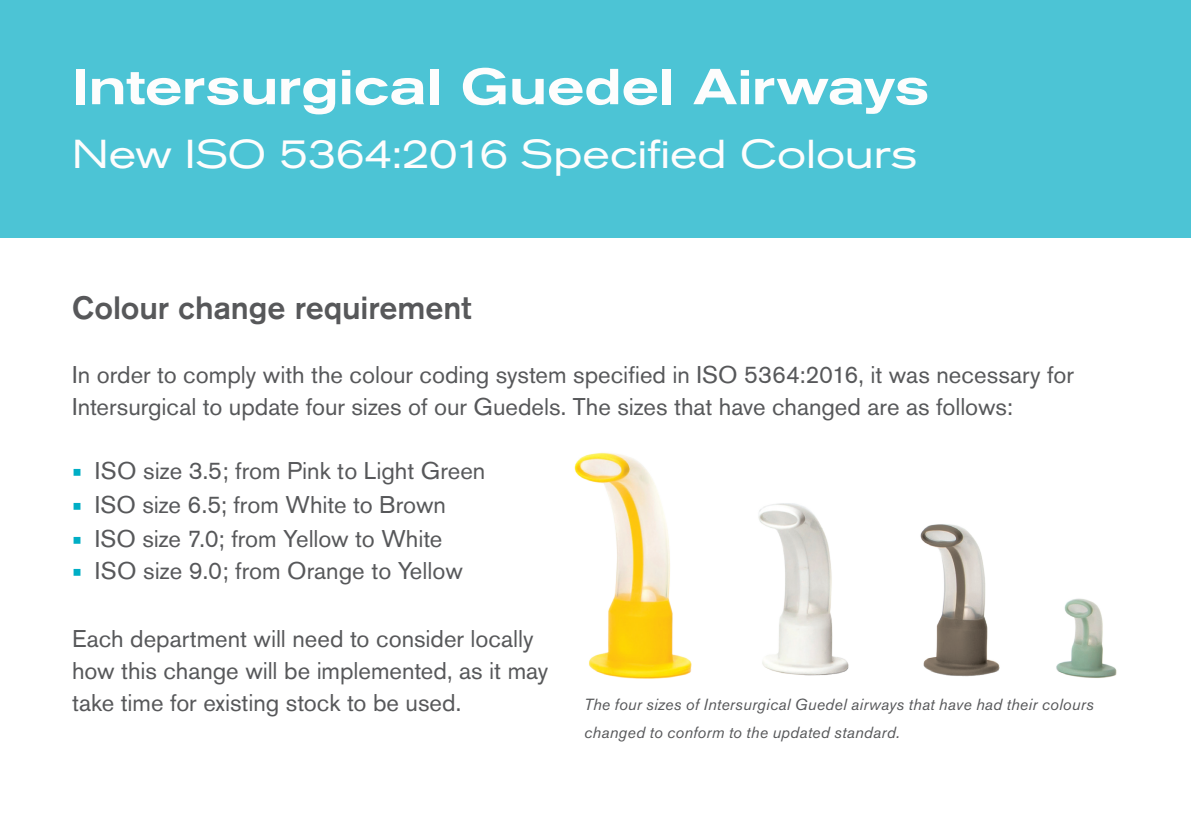
<style>
.page{position:relative;width:1191px;height:840px;background:#fff}
.page>*{position:absolute;margin:0;border:0;box-sizing:border-box;transform-origin:0 0}
.t1{font:500 expanded 50px "Akzidenz Grotesk Pro";letter-spacing:-.005em;color:#fdfdfd}
.t2{font:expanded 40px "Akzidenz Grotesk Pro";letter-spacing:-.005em;color:#fdfdfd}
.t3{font:500 32px "Akzidenz Grotesk Pro";color:#57585a}
.t4{font:24px/32px "Akzidenz Grotesk Pro";color:#57585a}
.t5{font:italic 16px/28px "Akzidenz Grotesk Pro";letter-spacing:.015em;color:#57585a}
.s1{font-size:30px;color:#00aec5}
</style>
<div class="page">
<div style="left:0;top:0;width:1191px;height:237px;background:#4cc4d5"></div>
<img style="left:574px;top:452px;width:118px;height:227px">
<img style="left:758px;top:503px;width:91px;height:173px">
<img style="left:920px;top:524px;width:80px;height:153px">
<img style="left:1056px;top:598px;width:61px;height:80px">
<p class="t1" style="left:72px;top:54px;width:858px">Intersurgical Guedel Airways</p>
<p class="t2" style="left:72px;top:128px;width:847px">New ISO 5364:2016 Specified Colours</p>
<p class="t3" style="left:72px;top:287px;width:401px">Colour change requirement</p>
<p class="t4" style="left:72px;top:358px;width:1003px">In order to comply with the colour coding system specified in ISO 5364:2016, it was necessary for<br>Intersurgical to update four sizes of our Guedels. The sizes that have changed are as follows:</p>
<p class="t4" style="left:72px;top:454px;width:415px"><span class="s1">•</span> ISO size 3.5; from Pink to Light Green</p>
<p class="t4" style="left:72px;top:488px;width:375px"><span class="s1">•</span> ISO size 6.5; from White to Brown</p>
<p class="t4" style="left:72px;top:522px;width:372px"><span class="s1">•</span> ISO size 7.0; from Yellow to White</p>
<p class="t4" style="left:72px;top:554px;width:392px"><span class="s1">•</span> ISO size 9.0; from Orange to Yellow</p>
<p class="t4" style="left:72px;top:622px;width:478px">Each department will need to consider locally how this change will be implemented, as it may take time for existing stock to be used.</p>
<p class="t5" style="left:584px;top:689px;width:511px">The four sizes of Intersurgical Guedel airways that have had their colours changed to conform to the updated standard.</p>
</div>
